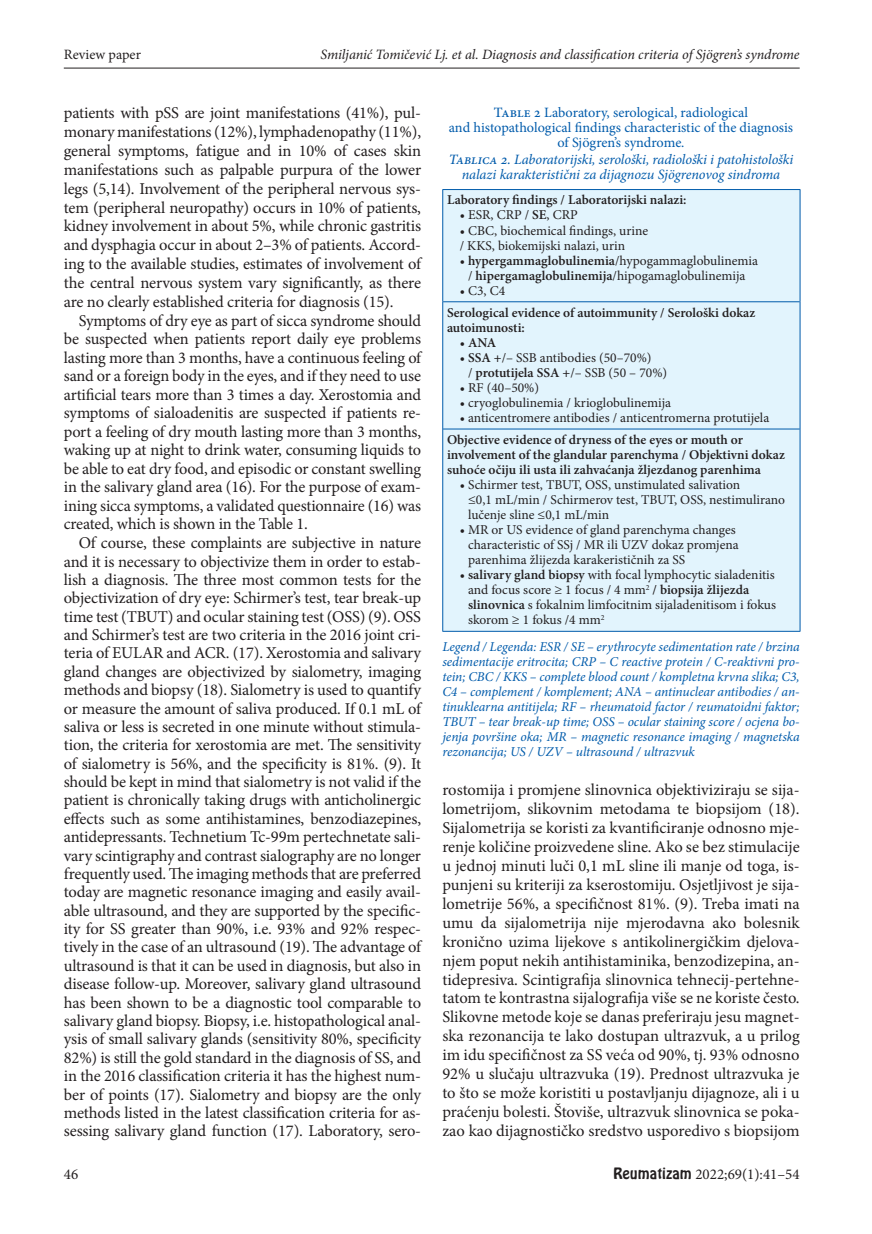
<style>
.page{position:relative;width:872px;height:1234px;background:#fff}
.page>*{position:absolute;margin:0;border:0;box-sizing:border-box;transform-origin:0 0}
.t1{font:16.5px/18.3px "Minion Pro";letter-spacing:-.01em;color:#231f20;text-align:justify}
.t2{font:15px "Minion Pro";color:#231f20}
.t3{font:14.25px/15px "Minion Pro";color:#005bab;text-align:center}
.t4{font:italic 14.25px/15px "Minion Pro";letter-spacing:-.01em;color:#005bab;text-align:center}
.t5{font:italic 14.25px "Minion Pro";letter-spacing:-.005em;color:#231f20}
.t6{font:14.25px "Minion Pro";letter-spacing:.005em;color:#231f20}
.t7{font:13.5px/15px "Minion Pro";color:#231f20}
.t8{font:italic 13.5px/15px "Minion Pro";letter-spacing:-.005em;color:#005bab;text-align:justify}
.t9{font:600 13.5px/15px "Minion Pro";color:#231f20}
.s1{font-weight:500}
.s2{font-weight:600}
.s3{font-weight:400}
.s4{font-family:"A Hobo"}
</style>
<div class="page">
<hr style="left:64px;top:68px;width:735px;height:1px;background:#231f20">
<div style="left:443px;top:190px;width:356px;height:440px;background:#e2f4fd"></div>
<hr style="left:443px;top:301px;width:356px;height:1px;background:#005bab">
<hr style="left:443px;top:428px;width:356px;height:1px;background:#005bab">
<hr style="left:442px;top:189px;width:358px;height:1px;background:#005bab">
<hr style="left:442px;top:190px;width:1px;height:112px;background:#005bab">
<hr style="left:799px;top:190px;width:1px;height:112px;background:#005bab">
<hr style="left:442px;top:302px;width:1px;height:127px;background:#005bab">
<hr style="left:799px;top:302px;width:1px;height:127px;background:#005bab">
<hr style="left:442px;top:429px;width:1px;height:201px;background:#005bab">
<hr style="left:799px;top:429px;width:1px;height:201px;background:#005bab">
<hr style="left:442px;top:630px;width:358px;height:1px;background:#005bab">
<p class="t6" style="left:64px;top:45px;width:79px">Review paper</p>
<p class="t5" style="left:320px;top:45px;width:480px">Smiljanić Tomičević Lj. et al. Diagnosis and classification criteria of Sjögren’s syndrome</p>
<p class="t1" style="left:64px;top:104px;width:360px;line-height:18.8px">patients with pSS are joint manifestations (41%), pul&shy;monary manifestations (12%), lymphadenopathy (11%), general symptoms, fatigue and in 10% of cases skin manifestations such as palpable purpura of the lower legs (5,14). Involvement of the peripheral nervous sys&shy;tem (peripheral neuropathy) occurs in 10% of patients, kidney involvement in about 5%, while chronic gastritis and dysphagia occur in about 2–3% of patients. Accord&shy;ing to the available studies, estimates of involvement of the central nervous system vary significantly, as there are no clearly established criteria for diagnosis (15).</p>
<p class="t1" style="left:64px;top:311px;width:360px;text-indent:15px">Symptoms of dry eye as part of sicca syndrome should be suspected when patients report daily eye problems lasting more than 3 months, have a continuous feeling of sand or a foreign body in the eyes, and if they need to use artificial tears more than 3 times a day. Xerostomia and symptoms of sialoadenitis are suspected if patients re&shy;port a feeling of dry mouth lasting more than 3 months, waking up at night to drink water, consuming liquids to be able to eat dry food, and episodic or constant swelling in the salivary gland area (16). For the purpose of exam&shy;ining sicca symptoms, a validated questionnaire (16) was created, which is shown in the Table 1.</p>
<p class="t1" style="left:64px;top:533px;width:359px;text-align:left;text-indent:15px">Of course, these complaints are subjective in nature and it is necessary to objectivize them in order to estab&shy;lish a diagnosis. The three most common tests for the objectivization of dry eye: Schirmer’s test, tear break-up time test (TBUT) and ocular staining test (OSS) (9). OSS and Schirmer’s test are two criteria in the 2016 joint cri&shy;teria of EULAR</p>
<p class="t1" style="left:64px;top:644px;width:360px;text-indent:162px">. (17). Xerostomia and salivary gland changes are objectivized by sialometry, imaging methods and biopsy (18). Sialometry is used to quantify or measure the amount of saliva produced. If 0.1 mL of saliva or less is secreted in one minute without stimula&shy;tion, the criteria for xerostomia are met. The sensitivity of sialometry is 56%, and the specificity is 81%. (9). It should be kept in mind that sialometry is not valid if the patient is chronically taking drugs with anticholinergic effects such as some antihistamines, benzodiazepines, antidepressants. Technetium Tc-99m pertechnetate sali&shy;vary scintigraphy and contrast sialography are no longer frequently used. The imaging methods that are preferred today are magnetic resonance imaging and easily avail&shy;able ultrasound, and they are supported by the specific&shy;ity for SS greater than 90%, i.e. 93% and 92% respec&shy;tively in the case of an ultrasound (19). The advantage of ultrasound is that it can be used in diagnosis, but also in disease follow-up. Moreover, salivary gland ultrasound has been shown to be a diagnostic tool comparable to salivary gland biopsy. Biopsy, i.e. histopathological anal&shy;ysis of small salivary glands (sensitivity 80%, specificity 82%) is still the gold standard in the diagnosis of SS, and in the 2016 classification criteria it has the highest num&shy;ber of points (17). Sialometry and biopsy are the only methods listed in the latest classification criteria for as&shy;sessing salivary gland function (17). Laboratory, sero-</p>
<p class="t1" style="left:167px;top:644px;width:40px">and ACR</p>
<p class="t3" style="left:449px;top:105px;width:346px"><span class="s1">Table 2</span> Laboratory, serological, radiological<br>and histopathological findings characteristic of the diagnosis of Sjögren’s syndrome.</p>
<p class="t4" style="left:449px;top:152px;width:346px"><span class="s1">Tablica 2.</span> Laboratorijski, serološki, radiološki i patohistološki nalazi karakteristični za dijagnozu Sjögrenovog sindroma</p>
<p class="t9" style="left:447px;top:192px;width:241px">Laboratory findings / Laboratorijski nalazi:</p>
<p class="t7" style="left:460px;top:208px;width:119px">• ESR, CRP / <span class="s2">SE</span>, CRP</p>
<p class="t7" style="left:460px;top:223px;width:190px">• CBC, biochemical findings, urine / KKS , biokemijski nalazi, urin</p>
<p class="t7" style="left:460px;top:253px;width:300px;text-align:center">• <span class="s2">hypergammaglobulinemia</span>/hypogammaglobulinemia / <span class="s2">hipergamaglobulinemija</span>/hipogamaglobulinemija</p>
<p class="t7" style="left:460px;top:283px;width:47px">• C3, C4</p>
<p class="t9" style="left:447px;top:305px;width:310px">Serological evidence of autoimmunity / Serološki dokaz autoimunosti:</p>
<p class="t9" style="left:460px;top:335px;width:38px"><span class="s3">•</span> ANA</p>
<p class="t7" style="left:468px;top:350px;width:201px;text-indent:-8px">• <span class="s2">SSA +</span>/– SSB antibodies (50–70%)<br>/ <span class="s2">protutijela SSA +</span>/– SSB (50 – 70%)</p>
<p class="t7" style="left:460px;top:380px;width:81px">• RF (40–50%)</p>
<p class="t7" style="left:460px;top:395px;width:213px">• cryoglobulinemia / krioglobulinemija</p>
<p class="t7" style="left:460px;top:410px;width:311px">• anticentromere antibodies / anticentromerna protutijela</p>
<p class="t9" style="left:447px;top:432px;width:339px">Objective evidence of dryness of the eyes or mouth or involvement of the glandular parenchyma / Objektivni dokaz suhoće očiju ili usta ili zahvaćanja žljezdanog parenhima</p>
<p class="t7" style="left:468px;top:477px;width:318px;text-indent:-8px">• Schirmer test, TBUT, OSS, unstimulated salivation<br>≤0,1 mL/min / Schirmerov test, TBUT, OSS , nestimulirano lučenje sline ≤0,1 mL/min</p>
<p class="t7" style="left:468px;top:522px;width:272px;text-indent:-8px">• MR or US evidence of gland parenchyma changes characteristic of SSj / MR ili UZV dokaz promjena parenhima žlijezda karakerističnih za SS</p>
<p class="t7" style="left:468px;top:567px;width:309px;text-indent:-8px">• <span class="s2">salivary gland biopsy</span> with focal lymphocytic sialadenitis and focus score ≥ 1 focus / 4 mm<sup>2</sup> <span class="s2">/ biopsija žlijezda slinovnica</span> s fokalnim limfocitnim sijaladenitisom i fokus skorom ≥ 1 fokus /4 mm<sup>2</sup></p>
<p class="t8" style="left:442px;top:639px;width:359px">Legend / Legenda: ESR / SE – erythrocyte sedimentation rate / brzina sedimentacije eritrocita; CRP – C reactive protein / C-reaktivni pro&shy;tein; CBC / KKS – complete blood count / kompletna krvna slika; C3, C4 – complement / komplement; ANA – antinuclear antibodies / an&shy;tinuklearna antitijela; RF – rheumatoid factor / reumatoidni faktor; TBUT – tear break-up time; OSS – ocular staining score / ocjena bo&shy;jenja površine oka; MR – magnetic resonance imaging / magnetska rezonancija; US / UZV – ultrasound / ultrazvuk</p>
<p class="t1" style="left:442px;top:780px;width:359px;line-height:18.9px">rostomija i promjene slinovnica objektiviziraju se sija&shy;lometrijom, slikovnim metodama te biopsijom (18).<br>Sijalometrija se koristi za kvantificiranje odnosno mje&shy;renje količine proizvedene sline. Ako se bez stimulacije u jednoj minuti luči 0,1 mL sline ili manje od toga, is&shy;punjeni su kriteriji za kserostomiju. Osjetljivost je sija&shy;lometrije 56%, a specifičnost 81%. (9). Treba imati na umu da sijalometrija nije mjerodavna ako bolesnik kronično uzima lijekove s antikolinergičkim djelova&shy;njem poput nekih antihistaminika, benzodizepina, an&shy;tidepresiva. Scintigrafija slinovnica tehnecij-pertehne&shy;tatom te kontrastna sijalografija više se ne koriste često.<br>Slikovne metode koje se danas preferiraju jesu magnet&shy;ska rezonancija te lako dostupan ultrazvuk, a u prilog im idu specifičnost za SS veća od 90%, tj. 93% odnosno 92% u slučaju ultrazvuka (19). Prednost ultrazvuka je to što se može koristiti u postavljanju dijagnoze, ali i u praćenju bolesti. Štoviše, ultrazvuk slinovnica se poka&shy;zao kao dijagnostičko sredstvo usporedivo s biopsijom</p>
<p class="t2" style="left:64px;top:1163px;width:16px">46</p>
<p class="t2" style="left:613px;top:1163px;width:188px"><span class="s4">Reumatizam</span> 2022;69(1):41–54</p>
</div>
